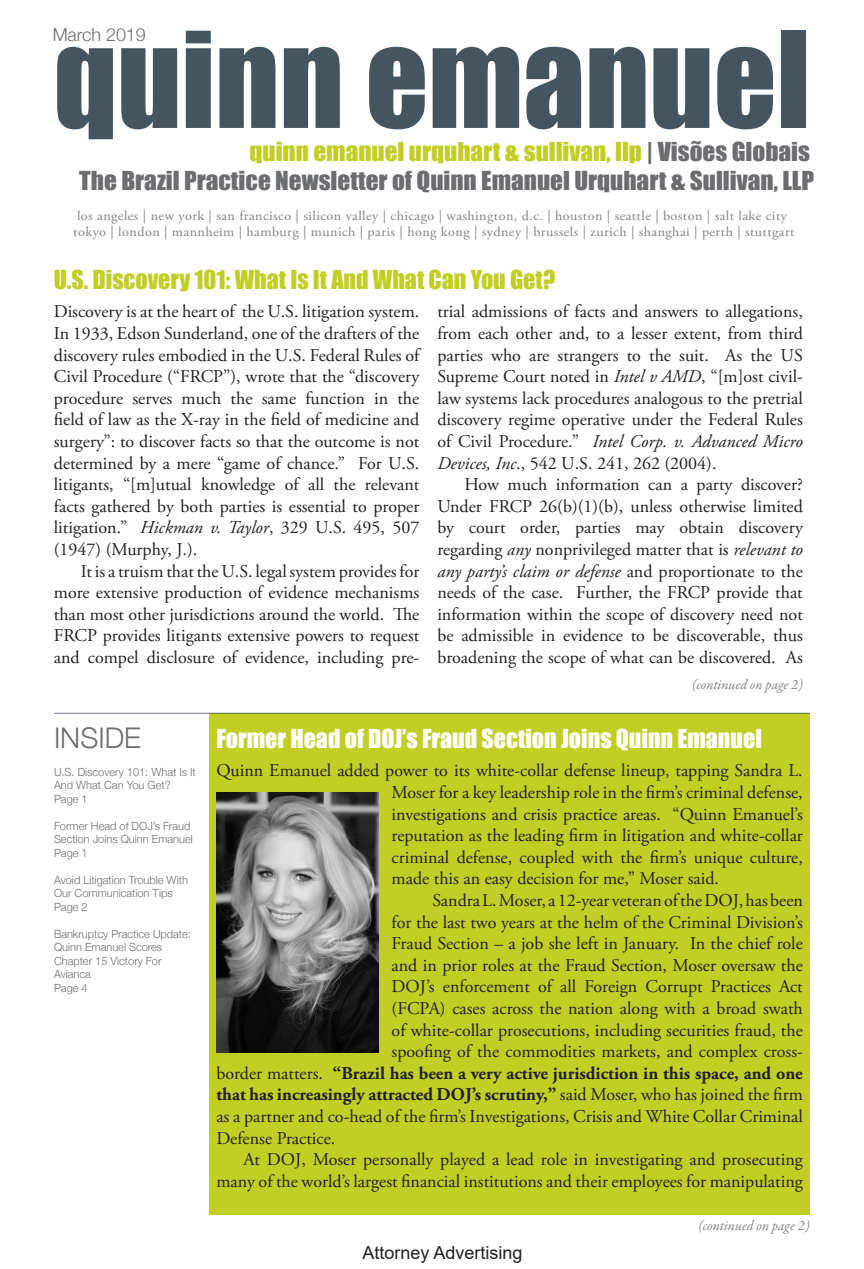
<style>
.page{position:relative;width:864px;height:1269px;background:#fff}
.page>*{position:absolute;margin:0;border:0;box-sizing:border-box;transform-origin:0 0}
.t1{font:123px "Impact";color:#45555f}
.QE_-_Table_of_Conten{font:300 28.5px "Helvetica Neue";color:#6c6d70}
.t2{font:24px/28.8px "Impact";color:#6c6d70;text-align:right;scale:1.05 1}
.QE_-_Main_Article_St{font:24px "Impact";color:#fff}
.QE_-_Main_Article_St-2{font:24px "Impact";color:#c1ce23}
.QE_-_Main_Article_St-3{font:18px/21.6px "Adobe Garamond Pro";color:#231f20;text-align:justify}
.QE_-_Main_Article_St-4{font:700 18px "Adobe Garamond Pro";color:#231f20}
.t3{font:18px "Arial";color:#231f20}
.QE_-_Table_of_Conten-2{font:300 18px "Helvetica Neue";letter-spacing:-.005em;color:#6c6d70}
.t4{font:italic 14.1px "Garamond Premr Pro";letter-spacing:-.005em;color:#808285}
.QE_-_Main_Article_St-5{font:13.5px "Adobe Garamond Pro";letter-spacing:.03em;color:#808285;scale:1.05 1}
.QE_-_Table_of_Conten-3{font:300 11.25px/13.5px "Helvetica Neue";color:#6c6d70}
.s1{color:#c1ce23}
.s2{font-style:italic}
.s3{font-weight:400}
</style>
<div class="page">
<div style="left:209px;top:714px;width:601px;height:501px;background:#c1ce23"></div>
<hr style="left:54px;top:713px;width:756px;height:1px;background:#45555f">
<img style="left:216px;top:793px;width:162px;height:260px">
<p class="QE_-_Table_of_Conten-2" style="left:53px;top:23px;width:95px">March 2019</p>
<p class="t1" style="left:54px;top:-16px;width:758px">quinn emanuel</p>
<p class="t2" style="left:79px;top:137px;width:701px"><span class="s1">quinn emanuel urquhart &amp; sullivan, llp</span> | Visões Globais<br>The Brazil Practice Newsletter of Quinn Emanuel Urquhart &amp; Sullivan, LLP</p>
<p class="QE_-_Main_Article_St-5" style="left:77px;top:207px;width:678px">los angeles | new york | san francisco | silicon valley | chicago | washington, d.c. | houston | seattle | boston | salt lake city</p>
<p class="QE_-_Main_Article_St-5" style="left:73px;top:223px;width:688px">tokyo | london | mannheim | hamburg | munich | paris | hong kong | sydney | brussels | zurich | shanghai | perth | stuttgart</p>
<p class="QE_-_Main_Article_St-2" style="left:54px;top:261px;width:503px">U.S. Discovery 101: What Is It And What Can You Get?</p>
<p class="QE_-_Main_Article_St-3" style="left:54px;top:301px;width:367px">Discovery is at the heart of the U.S. litigation system.<br>In 1933, Edson Sunderland, one of the drafters of the discovery rules embodied in the U.S. Federal Rules of Civil Procedure (“FRCP”), wrote that the “discovery procedure serves much the same function in the field of law as the X-ray in the field of medicine and surgery”: to discover facts so that the outcome is not determined by a mere “game of chance.” For U.S. litigants, “[m]utual knowledge of all the relevant facts gathered by both parties is essential to proper litigation.” <span class="s2">Hickman v. Taylor</span>, 329 U.S. 495, 507 (1947) (Murphy, J.).</p>
<p class="QE_-_Main_Article_St-3" style="left:54px;top:561px;width:367px;text-indent:27px">It is a truism that the U.S. legal system provides for more extensive production of evidence mechanisms than most other jurisdictions around the world. The FRCP provides litigants extensive powers to request and compel disclosure of evidence, including pre-</p>
<p class="QE_-_Main_Article_St-3" style="left:437px;top:301px;width:367px">trial admissions of facts and answers to allegations, from each other and, to a lesser extent, from third parties who are strangers to the suit. As the US Supreme Court noted in <span class="s2">Intel v AMD</span>, “[m]ost civil&shy;law systems lack procedures analogous to the pretrial discovery regime operative under the Federal Rules of Civil Procedure.” <span class="s2">Intel Corp. v. Advanced Micro Devices, Inc</span>., 542 U.S. 241, 262 (2004).</p>
<p class="QE_-_Main_Article_St-3" style="left:437px;top:474px;width:367px;text-indent:27px">How much information can a party discover?<br>Under FRCP 26(b)(1)(b), unless otherwise limited by court order, parties may obtain discovery regarding <span class="s2">any</span> nonprivileged matter that is <span class="s2">relevant to any party’s claim or defense</span> and proportionate to the needs of the case. Further, the FRCP provide that information within the scope of discovery need not be admissible in evidence to be discoverable, thus broadening the scope of what can be discovered. As</p>
<p class="QE_-_Table_of_Conten" style="left:54px;top:720px;width:89px">INSIDE</p>
<p class="QE_-_Table_of_Conten-3" style="left:54px;top:765px;width:143px">U.S. Discovery 101: What Is It<br>And What Can You Get?</p>
<p class="QE_-_Table_of_Conten-3" style="left:54px;top:792px;width:35px">Page 1</p>
<p class="QE_-_Table_of_Conten-3" style="left:54px;top:819px;width:140px">Former Head of DOJ’s Fraud<br>Section Joins Quinn Emanuel</p>
<p class="QE_-_Table_of_Conten-3" style="left:54px;top:846px;width:35px">Page 1</p>
<p class="QE_-_Table_of_Conten-3" style="left:54px;top:873px;width:136px">Avoid Litigation Trouble With<br>Our Communication Tips</p>
<p class="QE_-_Table_of_Conten-3" style="left:54px;top:900px;width:35px">Page 2</p>
<p class="QE_-_Table_of_Conten-3" style="left:54px;top:927px;width:139px">Bankruptcy Practice Update:</p>
<p class="QE_-_Table_of_Conten-3" style="left:54px;top:940px;width:110px;text-align:justify">Quinn Emanuel Scores Chapter 15 Victory For Avianca</p>
<p class="QE_-_Table_of_Conten-3" style="left:54px;top:981px;width:35px">Page 4</p>
<p class="t4" style="left:692px;top:676px;width:113px">(continued on page 2)</p>
<p class="QE_-_Main_Article_St" style="left:216px;top:720px;width:547px">Former Head of DOJ’s Fraud Section Joins Quinn Emanuel</p>
<p class="QE_-_Main_Article_St-3" style="left:392px;top:760px;width:413px;text-indent:-175px">Quinn Emanuel added power to its white-collar defense lineup, tapping Sandra L.<br>Moser for a key leadership role in the firm’s criminal defense, investigations and crisis practice areas. “Quinn Emanuel’s reputation as the leading firm in litigation and white-collar criminal defense, coupled with the firm’s unique culture, made this an easy decision for me,” Moser said.</p>
<p class="QE_-_Main_Article_St-3" style="left:432px;top:890px;width:372px">Sandra L. Moser, a 12-year veteran of the DOJ, has been</p>
<p class="QE_-_Main_Article_St-3" style="left:392px;top:912px;width:413px">for the last two years at the helm of the Criminal Division’s</p>
<p class="QE_-_Main_Article_St-3" style="left:392px;top:933px;width:413px">Fraud Section – a job she left in January. In the chief role</p>
<p class="QE_-_Main_Article_St-3" style="left:392px;top:955px;width:413px">and in prior roles at the Fraud Section, Moser oversaw the</p>
<p class="QE_-_Main_Article_St-3" style="left:392px;top:976px;width:413px">DOJ’s enforcement of all Foreign Corrupt Practices Act</p>
<p class="QE_-_Main_Article_St-3" style="left:392px;top:998px;width:413px">(FCPA) cases across the nation along with a broad swath</p>
<p class="QE_-_Main_Article_St-3" style="left:392px;top:1020px;width:413px">of white-collar prosecutions, including securities fraud, the</p>
<p class="QE_-_Main_Article_St-3" style="left:392px;top:1041px;width:413px">spoofing of the commodities markets, and complex cross-</p>
<p class="QE_-_Main_Article_St-4" style="left:216px;top:1063px;width:588px"><span class="s3">border matters.</span> “Brazil has been a very active jurisdiction in this space, and one</p>
<p class="QE_-_Main_Article_St-4" style="left:216px;top:1084px;width:588px">that has increasingly attracted DOJ’s scrutiny,” <span class="s3">said Moser, who has joined the firm</span></p>
<p class="QE_-_Main_Article_St-3" style="left:216px;top:1106px;width:588px">as a partner and co-head of the firm’s Investigations, Crisis and White Collar Criminal</p>
<p class="QE_-_Main_Article_St-3" style="left:216px;top:1128px;width:121px">Defense Practice.</p>
<p class="QE_-_Main_Article_St-3" style="left:216px;top:1149px;width:588px;text-align:right">At DOJ, Moser personally played a lead role in investigating and prosecuting many of the world’s largest financial institutions and their employees for manipulating</p>
<p class="t3" style="left:362px;top:1241px;width:162px">Attorney Advertising</p>
<p class="t4" style="left:698px;top:1216px;width:113px">(continued on page 2)</p>
</div>
